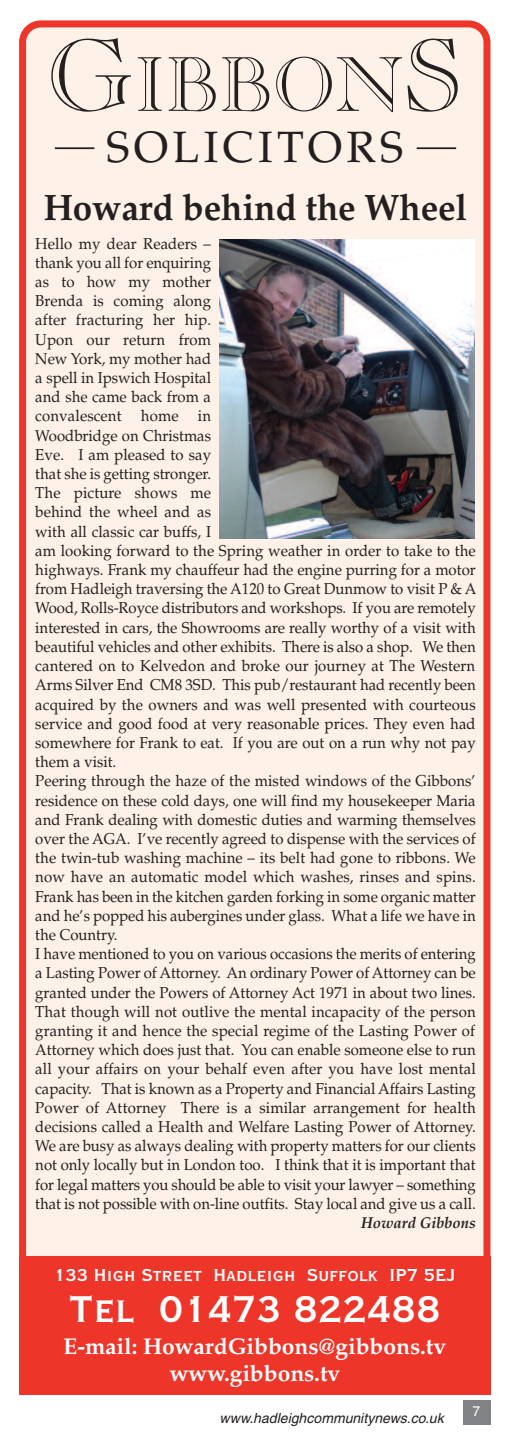
<style>
.page{position:relative;width:517px;height:1441px;background:#fff}
.page>*{position:absolute;margin:0;border:0;box-sizing:border-box;transform-origin:0 0}
.t1{font:76.12px "Caslon Open Face";color:#231f20}
.t2{font:49px "Copperplate Thirty BC";color:#fff}
.t3{font:43.75px "Palatino";letter-spacing:.1em;color:#231f20}
.t4{font:700 36.75px "Palatino";color:#231f20;scale:.95 1}
.t5{font:700 22.75px/26.2px "Palatino";color:#fff;text-align:center}
.t6{font:22.75px "Copperplate Thirty BC";color:#fff}
.t7{font:15.75px/19.2px "Palatino";color:#231f20;scale:.95 1}
.t8{font:italic 700 15.75px "Palatino";color:#231f20;scale:.95 1}
.t9{font:italic 14px "Helvetica";letter-spacing:.005em;color:#231f20}
.t10{font:14px "Helvetica";color:#fff}
.s1{font-size:101.5px}
</style>
<div class="page">
<div style="left:463px;top:1400px;width:27px;height:25px;background:#808285"></div>
<div style="left:19px;top:20px;width:471px;height:1236px;background:#fef1e7"></div>
<div style="left:19px;top:1256px;width:471px;height:139px;background:#ee3529"></div>
<hr style="left:55px;top:147px;width:39px;height:2px;background:#231f20">
<hr style="left:417px;top:147px;width:39px;height:2px;background:#231f20">
<img style="left:220px;top:239px;width:255px;height:300px">
<h1 class="t1" style="left:46px;top:57px;width:419px"><span class="s1">G</span>IBBON<span class="s1">S</span></h1>
<h3 class="t3" style="left:107px;top:121px;width:298px">SOLICITORS</h3>
<h3 class="t4" style="left:44px;top:185px;width:447px">Howard behind the Wheel</h3>
<p class="t7" style="left:35px;top:233px;width:466px">Hello my dear Readers –<br>thank you all for enquiring<br>as to how my mother<br>Brenda is coming along<br>after fracturing her hip.<br>Upon our return from<br>New York, my mother had<br>a spell in Ipswich Hospital<br>and she came back from a<br>convalescent home in<br>Woodbridge on Christmas<br>Eve. I am pleased to say<br>that she is getting stronger.<br>The picture shows me<br>behind the wheel and as<br>with all classic car buffs, I<br>am looking forward to the Spring weather in order to take to the highways. Frank my chauffeur had the engine purring for a motor from Hadleigh traversing the A120 to Great Dunmow to visit P &amp; A Wood, Rolls-Royce distributors and workshops. If you are remotely interested in cars, the Showrooms are really worthy of a visit with beautiful vehicles and other exhibits. There is also a shop. We then cantered on to Kelvedon and broke our journey at The Western Arms Silver End CM8 3SD. This pub/restaurant had recently been acquired by the owners and was well presented with courteous service and good food at very reasonable prices. They even had somewhere for Frank to eat. If you are out on a run why not pay them a visit.<br>Peering through the haze of the misted windows of the Gibbons’ residence on these cold days, one will find my housekeeper Maria and Frank dealing with domestic duties and warming themselves over the AGA. I’ve recently agreed to dispense with the services of the twin-tub washing machine – its belt had gone to ribbons. We now have an automatic model which washes, rinses and spins.<br>Frank has been in the kitchen garden forking in some organic matter and he’s popped his aubergines under glass. What a life we have in the Country.<br>I have mentioned to you on various occasions the merits of entering a Lasting Power of Attorney. An ordinary Power of Attorney can be granted under the Powers of Attorney Act 1971 in about two lines.<br>That though will not outlive the mental incapacity of the person granting it and hence the special regime of the Lasting Power of Attorney which does just that. You can enable someone else to run all your affairs on your behalf even after you have lost mental capacity. That is known as a Property and Financial Affairs Lasting Power of Attorney There is a similar arrangement for health decisions called a Health and Welfare Lasting Power of Attorney.<br>We are busy as always dealing with property matters for our clients not only locally but in London too. I think that it is important that for legal matters you should be able to visit your lawyer – something that is not possible with on-line outfits. Stay local and give us a call.</p>
<p class="t8" style="left:361px;top:1216px;width:122px">Howard Gibbons</p>
<h3 class="t6" style="left:54px;top:1260px;width:403px">133 High Street Hadleigh Suffolk IP7 5EJ</h3>
<h2 class="t2" style="left:69px;top:1276px;width:373px">Tel 01473 822488</h2>
<h3 class="t5" style="left:64px;top:1333px;width:384px">E-mail: HowardGibbons@gibbons.tv www.gibbons.tv</h3>
<p class="t9" style="left:220px;top:1412px;width:226px">www.hadleighcommunitynews.co.uk</p>
<p class="t10" style="left:473px;top:1406px;width:9px">7</p>
</div>
